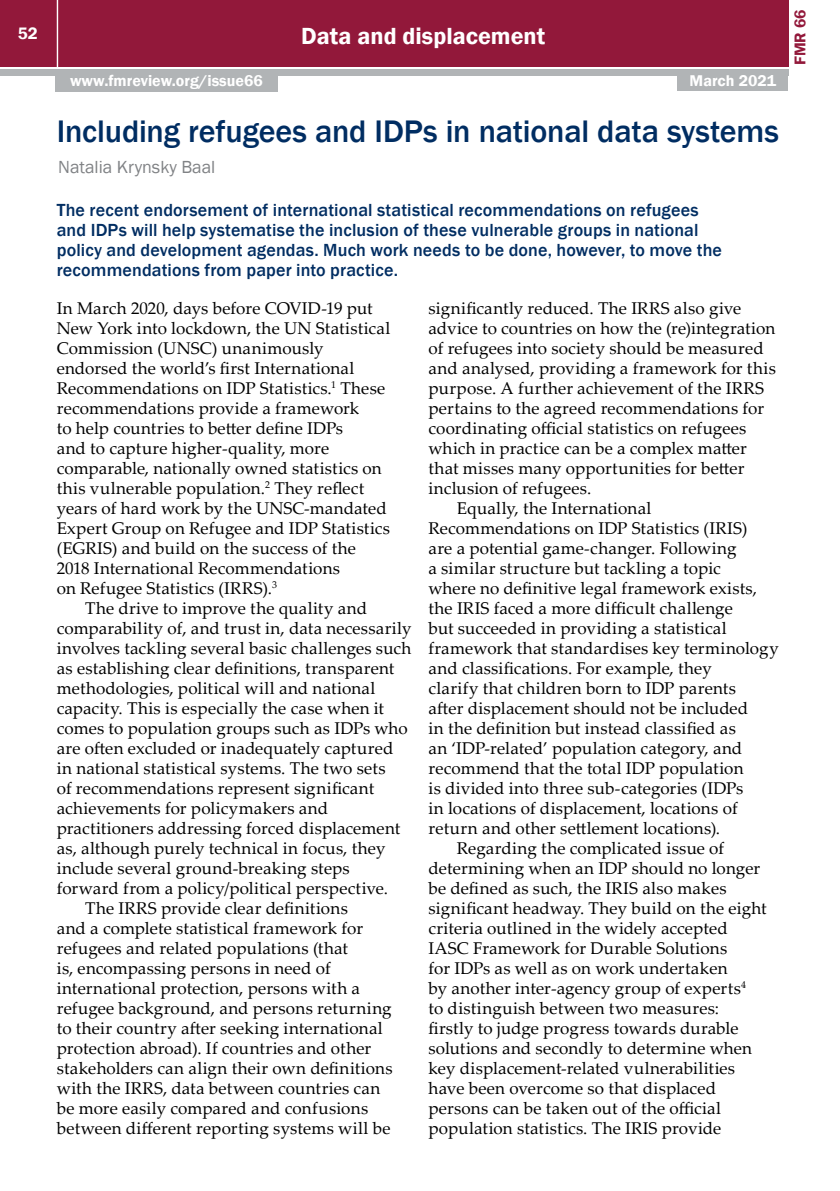
<style>
.page{position:relative;width:840px;height:1191px;background:#fff}
.page>*{position:absolute;margin:0;border:0;box-sizing:border-box;transform-origin:0 0}
.t1{font:500 32px "Franklin Gothic";letter-spacing:-.005em;color:#002d62}
.t2{font:600 24px "Franklin Gothic";color:#fff}
.t3{font:500 18px/20px "Franklin Gothic";letter-spacing:.01em;color:#002d62}
.t4{font:18px "Franklin Gothic";color:#808285}
.t5{font:17px/20px "Palatino Linotype";letter-spacing:.01em;color:#000}
.t6{font:600 17px "Franklin Gothic";color:#fff}
.t7{font:600 16px "Franklin Gothic";color:#fff}
.t8{font:600 16px "Franklin Gothic";color:#92183a}
</style>
<div class="page">
<div style="left:0;top:0;width:787px;height:66px;background:#92183a"></div>
<div style="left:0;top:69px;width:787px;height:6px;background:#b1b4b6"></div>
<hr style="left:57px;top:0;width:1px;height:67px;background:#fff">
<div style="left:677px;top:73px;width:110px;height:18px;background:#b1b4b6"></div>
<div style="left:55px;top:74px;width:222px;height:18px;background:#b1b4b6"></div>
<p class="t6" style="left:18px;top:23px;width:21px">52</p>
<h2 class="t2" style="left:301px;top:22px;width:245px">Data and displacement</h2>
<p class="t7" style="left:70px;top:71px;width:194px">www.fmreview.org/issue66</p>
<p class="t7" style="left:689px;top:71px;width:88px">March 2021</p>
<h1 class="t1" style="left:57px;top:111px;width:723px">Including refugees and IDPs in national data systems</h1>
<p class="t4" style="left:58px;top:156px;width:159px">Natalia Krynsky Baal</p>
<p class="t3" style="left:57px;top:200px;width:666px">The recent endorsement of international statistical recommendations on refugees and IDPs will help systematise the inclusion of these vulnerable groups in national policy and development agendas. Much work needs to be done, however, to move the recommendations from paper into practice.</p>
<p class="t5" style="left:57px;top:297px;width:335px">In March 2020, days before COVID-19 put New York into lockdown, the UN Statistical Commission (UNSC) unanimously endorsed the world’s first International Recommendations on IDP Statistics.<sup>1</sup> These recommendations provide a framework<br>to help countries to better define IDPs<br>and to capture higher-quality, more comparable, nationally owned statistics on this vulnerable population.<sup>2</sup> They reflect years of hard work by the UNSC-mandated Expert Group on Refugee and IDP Statistics (EGRIS) and build on the success of the 2018 International Recommendations<br>on Refugee Statistics (IRRS).<sup>3</sup></p>
<p class="t5" style="left:85px;top:597px;width:283px">The drive to improve the quality and</p>
<p class="t5" style="left:57px;top:617px;width:356px">comparability of, and trust in, data necessarily</p>
<p class="t5" style="left:57px;top:637px;width:356px">involves tackling several basic challenges such</p>
<p class="t5" style="left:57px;top:657px;width:339px">as establishing clear definitions, transparent</p>
<p class="t5" style="left:57px;top:677px;width:320px">methodologies, political will and national</p>
<p class="t5" style="left:57px;top:697px;width:329px">capacity. This is especially the case when it</p>
<p class="t5" style="left:57px;top:717px;width:352px">comes to population groups such as IDPs who</p>
<p class="t5" style="left:57px;top:737px;width:338px">are often excluded or inadequately captured</p>
<p class="t5" style="left:57px;top:757px;width:330px">in national statistical systems. The two sets</p>
<p class="t5" style="left:57px;top:777px;width:319px">of recommendations represent significant</p>
<p class="t5" style="left:57px;top:797px;width:273px">achievements for policymakers and</p>
<p class="t5" style="left:57px;top:817px;width:345px">practitioners addressing forced displacement</p>
<p class="t5" style="left:57px;top:837px;width:330px">as, although purely technical in focus, they</p>
<p class="t5" style="left:57px;top:857px;width:294px">include several ground-breaking steps</p>
<p class="t5" style="left:57px;top:877px;width:333px">forward from a policy/political perspective.</p>
<p class="t5" style="left:85px;top:897px;width:264px">The IRRS provide clear definitions</p>
<p class="t5" style="left:57px;top:917px;width:308px">and a complete statistical framework for</p>
<p class="t5" style="left:57px;top:937px;width:292px">refugees and related populations (that</p>
<p class="t5" style="left:57px;top:957px;width:275px">is, encompassing persons in need of</p>
<p class="t5" style="left:57px;top:977px;width:304px">international protection, persons with a</p>
<p class="t5" style="left:57px;top:997px;width:336px">refugee background, and persons returning</p>
<p class="t5" style="left:57px;top:1017px;width:327px">to their country after seeking international</p>
<p class="t5" style="left:57px;top:1037px;width:316px">protection abroad). If countries and other</p>
<p class="t5" style="left:57px;top:1057px;width:337px">stakeholders can align their own definitions</p>
<p class="t5" style="left:57px;top:1077px;width:325px">with the IRRS, data between countries can</p>
<p class="t5" style="left:57px;top:1097px;width:313px">be more easily compared and confusions</p>
<p class="t5" style="left:57px;top:1117px;width:335px">between different reporting systems will be</p>
<p class="t5" style="left:428px;top:297px;width:314px">significantly reduced. The IRRS also give</p>
<p class="t5" style="left:428px;top:317px;width:348px">advice to countries on how the (re)integration</p>
<p class="t5" style="left:428px;top:337px;width:337px">of refugees into society should be measured</p>
<p class="t5" style="left:428px;top:357px;width:348px">and analysed, providing a framework for this</p>
<p class="t5" style="left:428px;top:377px;width:337px">purpose. A further achievement of the IRRS</p>
<p class="t5" style="left:428px;top:397px;width:337px">pertains to the agreed recommendations for</p>
<p class="t5" style="left:428px;top:417px;width:319px">coordinating official statistics on refugees</p>
<p class="t5" style="left:428px;top:437px;width:320px">which in practice can be a complex matter</p>
<p class="t5" style="left:428px;top:457px;width:317px">that misses many opportunities for better</p>
<p class="t5" style="left:428px;top:477px;width:164px">inclusion of refugees.</p>
<p class="t5" style="left:456px;top:497px;width:196px">Equally, the International</p>
<p class="t5" style="left:428px;top:517px;width:320px">Recommendations on IDP Statistics (IRIS)</p>
<p class="t5" style="left:428px;top:537px;width:309px">are a potential game-changer. Following</p>
<p class="t5" style="left:428px;top:557px;width:293px">a similar structure but tackling a topic</p>
<p class="t5" style="left:428px;top:577px;width:330px">where no definitive legal framework exists,</p>
<p class="t5" style="left:428px;top:597px;width:306px">the IRIS faced a more difficult challenge</p>
<p class="t5" style="left:428px;top:617px;width:299px">but succeeded in providing a statistical</p>
<p class="t5" style="left:428px;top:637px;width:351px">framework that standardises key terminology</p>
<p class="t5" style="left:428px;top:657px;width:285px">and classifications. For example, they</p>
<p class="t5" style="left:428px;top:677px;width:309px">clarify that children born to IDP parents</p>
<p class="t5" style="left:428px;top:697px;width:321px">after displacement should not be included</p>
<p class="t5" style="left:428px;top:717px;width:309px">in the definition but instead classified as</p>
<p class="t5" style="left:428px;top:737px;width:315px">an ‘IDP-related’ population category, and</p>
<p class="t5" style="left:428px;top:757px;width:316px">recommend that the total IDP population</p>
<p class="t5" style="left:428px;top:777px;width:316px">is divided into three sub-categories (IDPs</p>
<p class="t5" style="left:428px;top:797px;width:310px">in locations of displacement, locations of</p>
<p class="t5" style="left:428px;top:817px;width:293px">return and other settlement locations).</p>
<p class="t5" style="left:456px;top:837px;width:269px">Regarding the complicated issue of</p>
<p class="t5" style="left:428px;top:857px;width:333px">determining when an IDP should no longer</p>
<p class="t5" style="left:428px;top:877px;width:299px">be defined as such, the IRIS also makes</p>
<p class="t5" style="left:428px;top:897px;width:339px">significant headway. They build on the eight</p>
<p class="t5" style="left:428px;top:917px;width:301px">criteria outlined in the widely accepted</p>
<p class="t5" style="left:428px;top:937px;width:300px">IASC Framework for Durable Solutions</p>
<p class="t5" style="left:428px;top:957px;width:300px">for IDPs as well as on work undertaken</p>
<p class="t5" style="left:428px;top:977px;width:319px">by another inter-agency group of experts<sup>4</sup></p>
<p class="t5" style="left:428px;top:997px;width:292px">to distinguish between two measures:</p>
<p class="t5" style="left:428px;top:1017px;width:311px">firstly to judge progress towards durable</p>
<p class="t5" style="left:428px;top:1037px;width:325px">solutions and secondly to determine when</p>
<p class="t5" style="left:428px;top:1057px;width:308px">key displacement-related vulnerabilities</p>
<p class="t5" style="left:428px;top:1077px;width:289px">have been overcome so that displaced</p>
<p class="t5" style="left:428px;top:1097px;width:294px">persons can be taken out of the official</p>
<p class="t5" style="left:428px;top:1117px;width:294px">population statistics. The IRIS provide</p>
<p class="t8" style="left:789px;top:65px;width:57px;rotate:-90deg">FMR 66</p>
</div>
